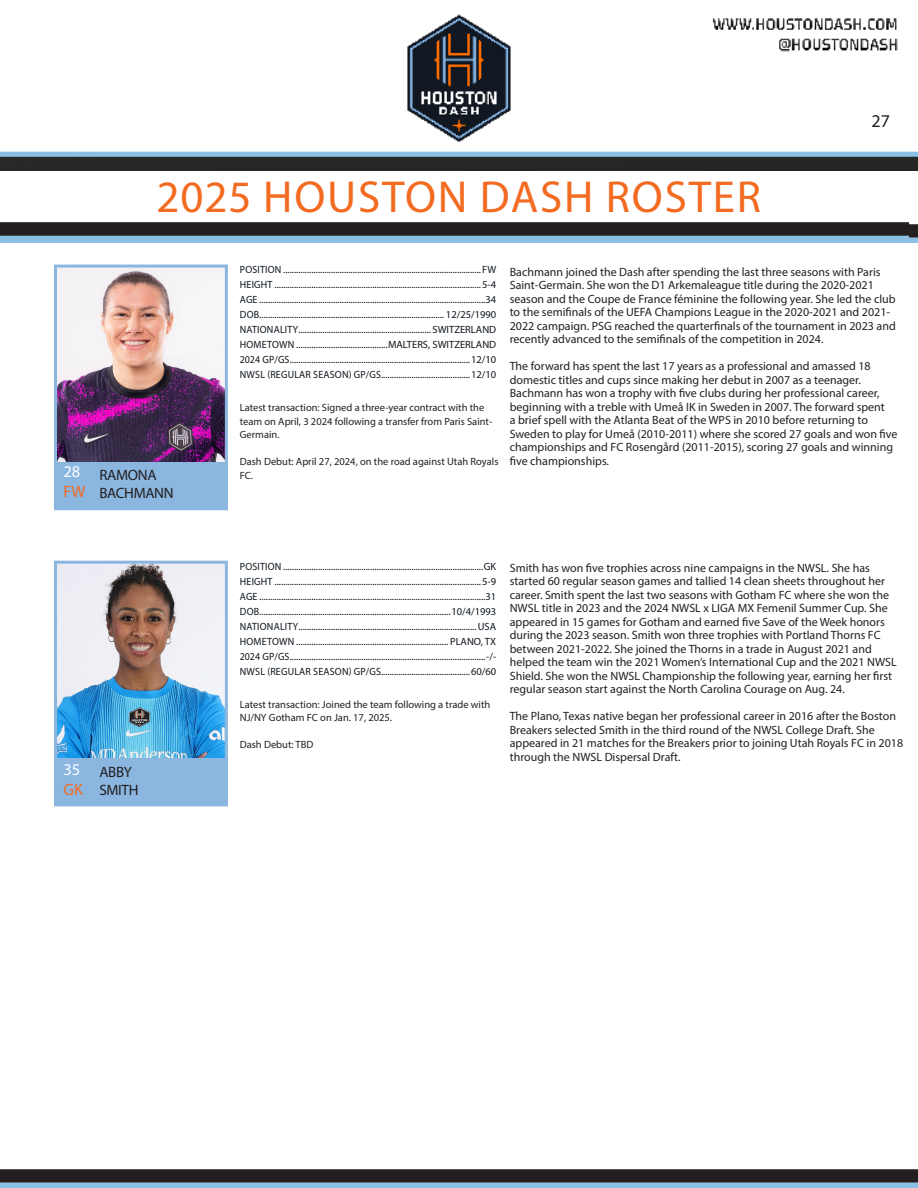
<style>
.page{position:relative;width:918px;height:1188px;background:#fff}
.page>*{position:absolute;margin:0;border:0;box-sizing:border-box;transform-origin:0 0}
.t1{font:45px "Myriad Pro";letter-spacing:.04em;color:#f36a21}
.t2{font:18px "Myriad Pro";color:#231f20}
.t3{font:16.5px "Myriad Pro";color:#fff}
.t4{font:16.5px "Myriad Pro";color:#f36a21}
.t5{font:15px "Myriad Pro";letter-spacing:-.02em;color:#231f20}
.t6{font:12px/13.5px "Myriad Pro";color:#231f20}
.t7{font:10.5px "Myriad Pro";letter-spacing:.02em;color:#0f171f;scale:.95 1}
.t8{font:10.5px "Myriad Pro";color:#0f171f;scale:.95 1}
.t9{font:10.5px/13.5px "Myriad Pro";color:#231f20}
</style>
<div class="page">
<img style="left:0;top:14px;width:918px;height:156px">
<div style="left:0;top:238px;width:918px;height:5px;background:#89c0e3"></div>
<div style="left:0;top:1169px;width:918px;height:14px;background:#231f20"></div>
<div style="left:0;top:1183px;width:918px;height:5px;background:#89c0e3"></div>
<img style="left:58px;top:269px;width:166px;height:193px">
<div style="left:54px;top:265px;width:174px;height:245px;border:3px solid #8ab6e0"></div>
<div style="left:0;top:222px;width:909px;height:14px;background:#231f20"></div>
<div style="left:0;top:236px;width:909px;height:5px;background:#89c0e3"></div>
<div style="left:54px;top:462px;width:174px;height:48px;background:#8ab6e0"></div>
<img style="left:58px;top:565px;width:166px;height:194px">
<div style="left:54px;top:561px;width:174px;height:245px;border:3px solid #8ab6e0"></div>
<div style="left:54px;top:759px;width:174px;height:47px;background:#8ab6e0"></div>
<p class="t1" style="left:156px;top:169px;width:606px">2025 HOUSTON DASH ROSTER</p>
<h2 class="t2" style="left:872px;top:110px;width:20px">27</h2>
<p class="t3" style="left:63px;top:461px;width:18px">28</p>
<p class="t4" style="left:63px;top:481px;width:23px">FW</p>
<p class="t5" style="left:99px;top:466px;width:59px">RAMONA</p>
<p class="t5" style="left:99px;top:484px;width:76px">BACHMANN</p>
<p class="t7" style="left:240px;top:263px;width:271px">POSITION ...........................................................................................FW</p>
<p class="t7" style="left:240px;top:278px;width:271px">HEIGHT ...............................................................................................5-4</p>
<p class="t7" style="left:240px;top:293px;width:271px">AGE ........................................................................................................34</p>
<p class="t8" style="left:240px;top:308px;width:271px">DOB..................................................................................... 12/25/1990</p>
<p class="t8" style="left:240px;top:323px;width:271px">NATIONALITY............................................................. SWITZERLAND</p>
<p class="t8" style="left:240px;top:338px;width:271px">HOMETOWN ..........................................MALTERS, SWITZERLAND</p>
<p class="t8" style="left:240px;top:353px;width:272px">2024 GP/GS...................................................................................12/10</p>
<p class="t7" style="left:240px;top:368px;width:271px">NWSL (REGULAR SEASON) GP/GS.........................................12/10</p>
<p class="t9" style="left:240px;top:401px;width:254px">Latest transaction: Signed a three-year contract with the team on April, 3 2024 following a transfer from Paris Saint-<br>Germain.</p>
<p class="t9" style="left:240px;top:455px;width:260px">Dash Debut: April 27, 2024, on the road against Utah Royals<br>FC.</p>
<p class="t6" style="left:510px;top:265px;width:388px">Bachmann joined the Dash after spending the last three seasons with Paris Saint-Germain. She won the D1 Arkemaleague title during the 2020-2021 season and the Coupe de France féminine the following year. She led the club to the semifinals of the UEFA Champions League in the 2020-2021 and 2021- 2022 campaign. PSG reached the quarterfinals of the tournament in 2023 and recently advanced to the semifinals of the competition in 2024.</p>
<p class="t6" style="left:510px;top:359px;width:389px">The forward has spent the last 17 years as a professional and amassed 18 domestic titles and cups since making her debut in 2007 as a teenager.<br>Bachmann has won a trophy with five clubs during her professional career, beginning with a treble with Umeå IK in Sweden in 2007. The forward spent<br>a brief spell with the Atlanta Beat of the WPS in 2010 before returning to Sweden to play for Umeå (2010-2011) where she scored 27 goals and won five championships and FC Rosengård (2011-2015), scoring 27 goals and winning five championships.</p>
<p class="t3" style="left:63px;top:759px;width:18px">35</p>
<p class="t4" style="left:63px;top:779px;width:21px">GK</p>
<p class="t5" style="left:99px;top:763px;width:34px">ABBY</p>
<p class="t5" style="left:99px;top:781px;width:41px">SMITH</p>
<p class="t7" style="left:240px;top:560px;width:271px">POSITION ............................................................................................GK</p>
<p class="t7" style="left:240px;top:575px;width:271px">HEIGHT ...............................................................................................5-9</p>
<p class="t7" style="left:240px;top:590px;width:271px">AGE ........................................................................................................31</p>
<p class="t8" style="left:240px;top:605px;width:271px">DOB........................................................................................10/4/1993</p>
<p class="t7" style="left:240px;top:620px;width:271px">NATIONALITY..................................................................................USA</p>
<p class="t7" style="left:240px;top:635px;width:271px">HOMETOWN ...................................................................... PLANO, TX</p>
<p class="t7" style="left:240px;top:650px;width:272px">2024 GP/GS..........................................................................................-/-</p>
<p class="t7" style="left:240px;top:665px;width:271px">NWSL (REGULAR SEASON) GP/GS.........................................60/60</p>
<p class="t9" style="left:240px;top:697px;width:252px">Latest transaction: Joined the team following a trade with<br>NJ/NY Gotham FC on Jan. 17, 2025.</p>
<p class="t9" style="left:240px;top:738px;width:75px">Dash Debut: TBD</p>
<p class="t6" style="left:510px;top:561px;width:389px">Smith has won five trophies across nine campaigns in the NWSL. She has started 60 regular season games and tallied 14 clean sheets throughout her career. Smith spent the last two seasons with Gotham FC where she won the NWSL title in 2023 and the 2024 NWSL x LIGA MX Femenil Summer Cup. She appeared in 15 games for Gotham and earned five Save of the Week honors during the 2023 season. Smith won three trophies with Portland Thorns FC between 2021-2022. She joined the Thorns in a trade in August 2021 and helped the team win the 2021 Women’s International Cup and the 2021 NWSL Shield. She won the NWSL Championship the following year, earning her first regular season start against the North Carolina Courage on Aug. 24.</p>
<p class="t6" style="left:510px;top:709px;width:395px">The Plano, Texas native began her professional career in 2016 after the Boston Breakers selected Smith in the third round of the NWSL College Draft. She appeared in 21 matches for the Breakers prior to joining Utah Royals FC in 2018 through the NWSL Dispersal Draft.</p>
</div>
